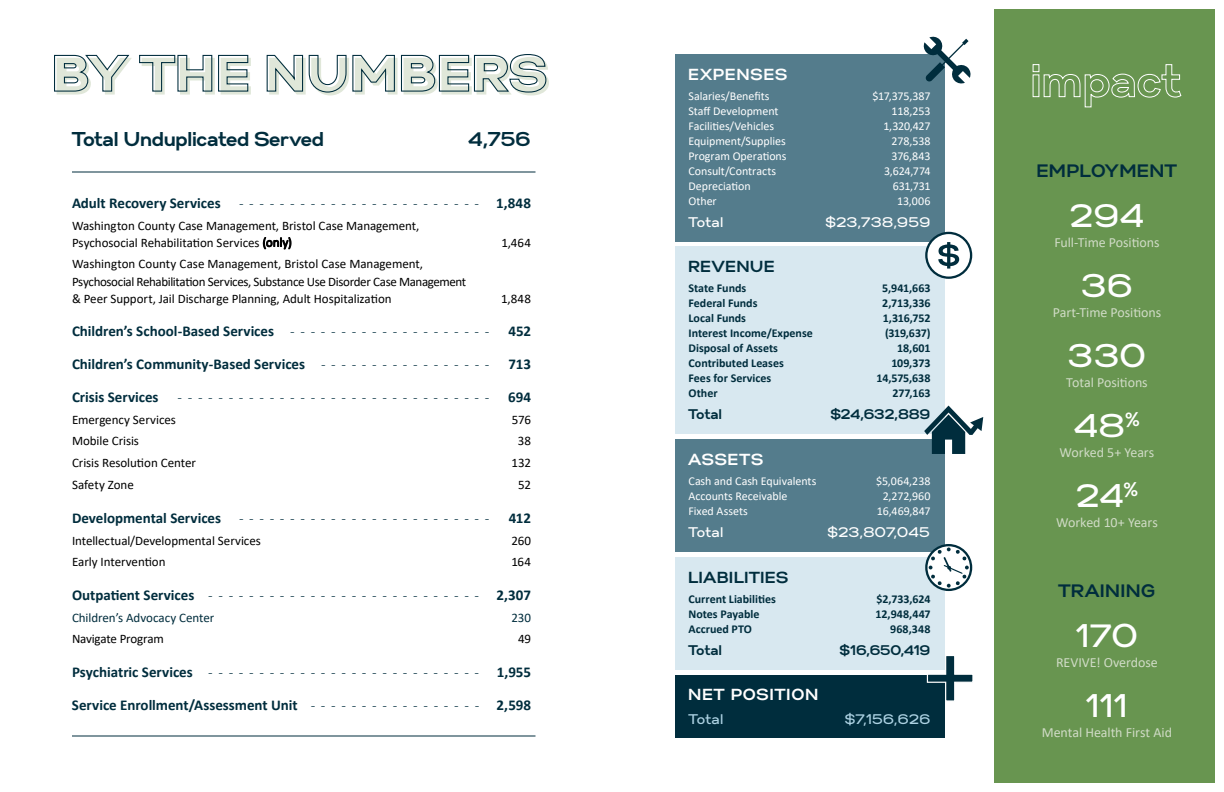
<style>
.page{position:relative;width:1224px;height:792px;background:#fff}
.page>*{position:absolute;margin:0;border:0;box-sizing:border-box;transform-origin:0 0}
.t1{font:32.8px "Gabriel Sans Medium";letter-spacing:-.01em;color:#fff}
.t2{font:20px "Gabriel Sans Bold";letter-spacing:-.01em;color:#002d3d}
.t3{font:18px "Gabriel Sans Bold";letter-spacing:.035em;color:#002d3d}
.t4{font:16px "Gabriel Sans Bold";letter-spacing:.06em;color:#fff}
.t5{font:16px "Gabriel Sans Bold";letter-spacing:.03em;color:#002d3d}
.t6{font:700 15px "Calibri";color:#002d3d}
.t7{font:14px "Calibri";letter-spacing:-.005em;color:#d0dbc6}
.t8{font:14px "Gabriel Sans Medium";letter-spacing:-.005em;color:#fff}
.t9{font:14px "Gabriel Sans Bold";color:#002d3d}
.t10{font:14px "Gabriel Sans Medium";letter-spacing:-.005em;color:#add2e3}
.t11{font:13px/17px "Calibri";letter-spacing:-.01em;color:#000}
.t12{font:13px "Calibri";letter-spacing:-.005em;color:#002d3d}
.t13{font:12px "Calibri";letter-spacing:-.005em;color:#fff}
.t14{font:700 12px "Calibri";color:#002d3d}
.s1{font-weight:300}
</style>
<div class="page">
<div style="left:994px;top:9px;width:221px;height:774px;background:#689550"></div>
<div style="left:675px;top:675px;width:270px;height:63px;background:#002d3d"></div>
<svg style="left:1032px;top:64px;width:150px;height:44px"></svg>
<svg style="left:54px;top:54px;width:495px;height:41px"></svg>
<hr style="left:72px;top:172px;width:464px;height:1px;background:#002d3d">
<hr style="left:72px;top:736px;width:464px;height:1px;background:#002d3d">
<div style="left:675px;top:54px;width:270px;height:187px;background:#547c8c"></div>
<svg style="left:923px;top:36px;width:48px;height:48px"></svg>
<div style="left:675px;top:247px;width:270px;height:187px;background:#d8e8f0"></div>
<svg style="left:925px;top:232px;width:47px;height:47px"></svg>
<div style="left:928px;top:234px;width:42px;height:43px;background:#fff;border-radius:50%"></div>
<svg style="left:938px;top:242px;width:21px;height:27px"></svg>
<svg style="left:926px;top:656px;width:47px;height:45px"></svg>
<div style="left:675px;top:439px;width:270px;height:113px;background:#547c8c"></div>
<svg style="left:924px;top:406px;width:59px;height:48px"></svg>
<div style="left:675px;top:558px;width:270px;height:112px;background:#d8e8f0"></div>
<svg style="left:925px;top:544px;width:47px;height:47px"></svg>
<svg style="left:928px;top:546px;width:42px;height:43px"></svg>
<svg style="left:929px;top:547px;width:40px;height:41px"></svg>
<h2 class="t2" style="left:72px;top:127px;width:254px">Total Unduplicated Served</h2>
<h2 class="t2" style="left:469px;top:127px;width:64px">4,756</h2>
<p class="t6" style="left:72px;top:192px;width:150px">Adult Recovery Services</p>
<p class="t6" style="left:496px;top:192px;width:36px">1,848</p>
<p class="t11" style="left:72px;top:216px;width:349px">Washington County Case Management, Bristol Case Management,<br>Psychosocial Rehabilitation Services (only)</p>
<p class="t11" style="left:501px;top:233px;width:31px">1,464</p>
<p class="t11" style="left:72px;top:255px;width:396px">Washington County Case Management, Bristol Case Management,<br>Psychosocial Rehabilitation Services, Substance Use Disorder Case Management &amp; Peer Support, Jail Discharge Planning, Adult Hospitalization</p>
<p class="t11" style="left:501px;top:289px;width:31px">1,848</p>
<p class="t6" style="left:72px;top:320px;width:204px">Children’s School-Based Services</p>
<p class="t6" style="left:508px;top:320px;width:24px">452</p>
<p class="t6" style="left:72px;top:353px;width:235px">Children’s Community-Based Services</p>
<p class="t6" style="left:509px;top:353px;width:24px">713</p>
<p class="t6" style="left:72px;top:386px;width:88px">Crisis Services</p>
<p class="t6" style="left:508px;top:386px;width:24px">694</p>
<p class="t11" style="left:72px;top:410px;width:105px">Emergency Services</p>
<p class="t11" style="left:512px;top:410px;width:21px">576</p>
<p class="t11" style="left:72px;top:432px;width:69px">Mobile Crisis</p>
<p class="t11" style="left:518px;top:432px;width:15px">38</p>
<p class="t11" style="left:72px;top:454px;width:125px">Crisis Resolution Center</p>
<p class="t11" style="left:512px;top:454px;width:21px">132</p>
<p class="t11" style="left:72px;top:476px;width:63px">Safety Zone</p>
<p class="t11" style="left:518px;top:476px;width:14px">52</p>
<p class="t6" style="left:72px;top:507px;width:151px">Developmental Services</p>
<p class="t6" style="left:509px;top:507px;width:24px">412</p>
<p class="t11" style="left:72px;top:531px;width:190px">Intellectual/Developmental Services</p>
<p class="t11" style="left:511px;top:531px;width:21px">260</p>
<p class="t11" style="left:72px;top:553px;width:95px">Early Intervention</p>
<p class="t11" style="left:511px;top:553px;width:21px">164</p>
<p class="t6" style="left:72px;top:584px;width:124px">Outpatient Services</p>
<p class="t6" style="left:497px;top:584px;width:36px">2,307</p>
<p class="t12" style="left:72px;top:608px;width:144px">Children’s Advocacy Center</p>
<p class="t12" style="left:511px;top:608px;width:21px">230</p>
<p class="t11" style="left:72px;top:630px;width:93px">Navigate Program</p>
<p class="t11" style="left:518px;top:630px;width:14px">49</p>
<p class="t6" style="left:72px;top:661px;width:122px">Psychiatric Services</p>
<p class="t6" style="left:497px;top:661px;width:36px">1,955</p>
<p class="t6" style="left:72px;top:694px;width:406px">Service Enrollment/Assessment Unit <span class="s1">- - - - - - - - - - - - - - - - -</span></p>
<p class="t6" style="left:497px;top:694px;width:36px">2,598</p>
<p class="t4" style="left:689px;top:64px;width:100px">EXPENSES</p>
<p class="t13" style="left:689px;top:87px;width:83px">Salaries/Benefits</p>
<p class="t13" style="left:873px;top:87px;width:59px">$17,375,387</p>
<p class="t13" style="left:689px;top:102px;width:92px">Staff Development</p>
<p class="t13" style="left:892px;top:102px;width:40px">118,253</p>
<p class="t13" style="left:689px;top:117px;width:87px">Facilities/Vehicles</p>
<p class="t13" style="left:883px;top:117px;width:49px">1,320,427</p>
<p class="t13" style="left:689px;top:132px;width:99px">Equipment/Supplies</p>
<p class="t13" style="left:892px;top:132px;width:40px">278,538</p>
<p class="t13" style="left:689px;top:147px;width:100px">Program Operations</p>
<p class="t13" style="left:892px;top:147px;width:40px">376,843</p>
<p class="t13" style="left:689px;top:162px;width:89px">Consult/Contracts</p>
<p class="t13" style="left:884px;top:162px;width:48px">3,624,774</p>
<p class="t13" style="left:689px;top:177px;width:64px">Depreciation</p>
<p class="t13" style="left:893px;top:177px;width:39px">631,731</p>
<p class="t13" style="left:689px;top:192px;width:30px">Other</p>
<p class="t13" style="left:897px;top:192px;width:35px">13,006</p>
<p class="t8" style="left:689px;top:214px;width:37px">Total</p>
<p class="t8" style="left:825px;top:214px;width:107px">$23,738,959</p>
<p class="t5" style="left:689px;top:257px;width:88px">REVENUE</p>
<p class="t14" style="left:689px;top:280px;width:59px">State Funds</p>
<p class="t14" style="left:882px;top:280px;width:50px">5,941,663</p>
<p class="t14" style="left:689px;top:295px;width:71px">Federal Funds</p>
<p class="t14" style="left:882px;top:295px;width:50px">2,713,336</p>
<p class="t14" style="left:689px;top:310px;width:59px">Local Funds</p>
<p class="t14" style="left:883px;top:310px;width:49px">1,316,752</p>
<p class="t14" style="left:689px;top:325px;width:126px">Interest Income/Expense</p>
<p class="t14" style="left:885px;top:325px;width:47px">(319,637)</p>
<p class="t14" style="left:689px;top:340px;width:91px">Disposal of Assets</p>
<p class="t14" style="left:897px;top:340px;width:35px">18,601</p>
<p class="t14" style="left:689px;top:355px;width:97px">Contributed Leases</p>
<p class="t14" style="left:891px;top:355px;width:41px">109,373</p>
<p class="t14" style="left:689px;top:370px;width:84px">Fees for Services</p>
<p class="t14" style="left:876px;top:370px;width:56px">14,575,638</p>
<p class="t14" style="left:689px;top:385px;width:31px">Other</p>
<p class="t14" style="left:893px;top:385px;width:39px">277,163</p>
<p class="t9" style="left:689px;top:406px;width:35px">Total</p>
<p class="t9" style="left:831px;top:406px;width:101px">$24,632,889</p>
<p class="t4" style="left:688px;top:450px;width:76px">ASSETS</p>
<p class="t13" style="left:688px;top:473px;width:129px">Cash and Cash Equivalents</p>
<p class="t13" style="left:876px;top:473px;width:56px">$5,064,238</p>
<p class="t13" style="left:688px;top:488px;width:101px">Accounts Receivable</p>
<p class="t13" style="left:883px;top:488px;width:49px">2,272,960</p>
<p class="t13" style="left:688px;top:503px;width:61px">Fixed Assets</p>
<p class="t13" style="left:877px;top:503px;width:55px">16,469,847</p>
<p class="t8" style="left:688px;top:524px;width:37px">Total</p>
<p class="t8" style="left:827px;top:524px;width:105px">$23,807,045</p>
<p class="t5" style="left:688px;top:568px;width:101px">LIABILITIES</p>
<p class="t14" style="left:688px;top:591px;width:89px">Current Liabilities</p>
<p class="t14" style="left:877px;top:591px;width:55px">$2,733,624</p>
<p class="t14" style="left:688px;top:606px;width:73px">Notes Payable</p>
<p class="t14" style="left:875px;top:606px;width:57px">12,948,447</p>
<p class="t14" style="left:688px;top:621px;width:65px">Accrued PTO</p>
<p class="t14" style="left:890px;top:621px;width:42px">968,348</p>
<p class="t9" style="left:688px;top:642px;width:35px">Total</p>
<p class="t9" style="left:840px;top:642px;width:92px">$16,650,419</p>
<p class="t4" style="left:688px;top:685px;width:131px">NET POSITION</p>
<p class="t10" style="left:688px;top:711px;width:37px">Total</p>
<p class="t10" style="left:845px;top:711px;width:87px">$7,156,626</p>
<h3 class="t3" style="left:1037px;top:160px;width:142px">EMPLOYMENT</h3>
<h1 class="t1" style="left:1069px;top:197px;width:77px">294</h1>
<p class="t7" style="left:1054px;top:233px;width:107px">Full-Time Positions</p>
<h1 class="t1" style="left:1081px;top:267px;width:54px">36</h1>
<p class="t7" style="left:1053px;top:303px;width:110px">Part-Time Positions</p>
<h1 class="t1" style="left:1068px;top:337px;width:80px">330</h1>
<p class="t7" style="left:1066px;top:373px;width:83px">Total Positions</p>
<h1 class="t1" style="left:1074px;top:407px;width:68px">48<sup>%</sup></h1>
<p class="t7" style="left:1060px;top:443px;width:96px">Worked 5+ Years</p>
<h1 class="t1" style="left:1076px;top:477px;width:64px">24<sup>%</sup></h1>
<p class="t7" style="left:1056px;top:513px;width:103px">Worked 10+ Years</p>
<h3 class="t3" style="left:1058px;top:580px;width:99px">TRAINING</h3>
<h1 class="t1" style="left:1076px;top:617px;width:64px">170</h1>
<p class="t7" style="left:1056px;top:653px;width:103px">REVIVE! Overdose</p>
<h1 class="t1" style="left:1086px;top:687px;width:44px">111</h1>
<p class="t7" style="left:1042px;top:723px;width:132px">Mental Health First Aid</p>
</div>
